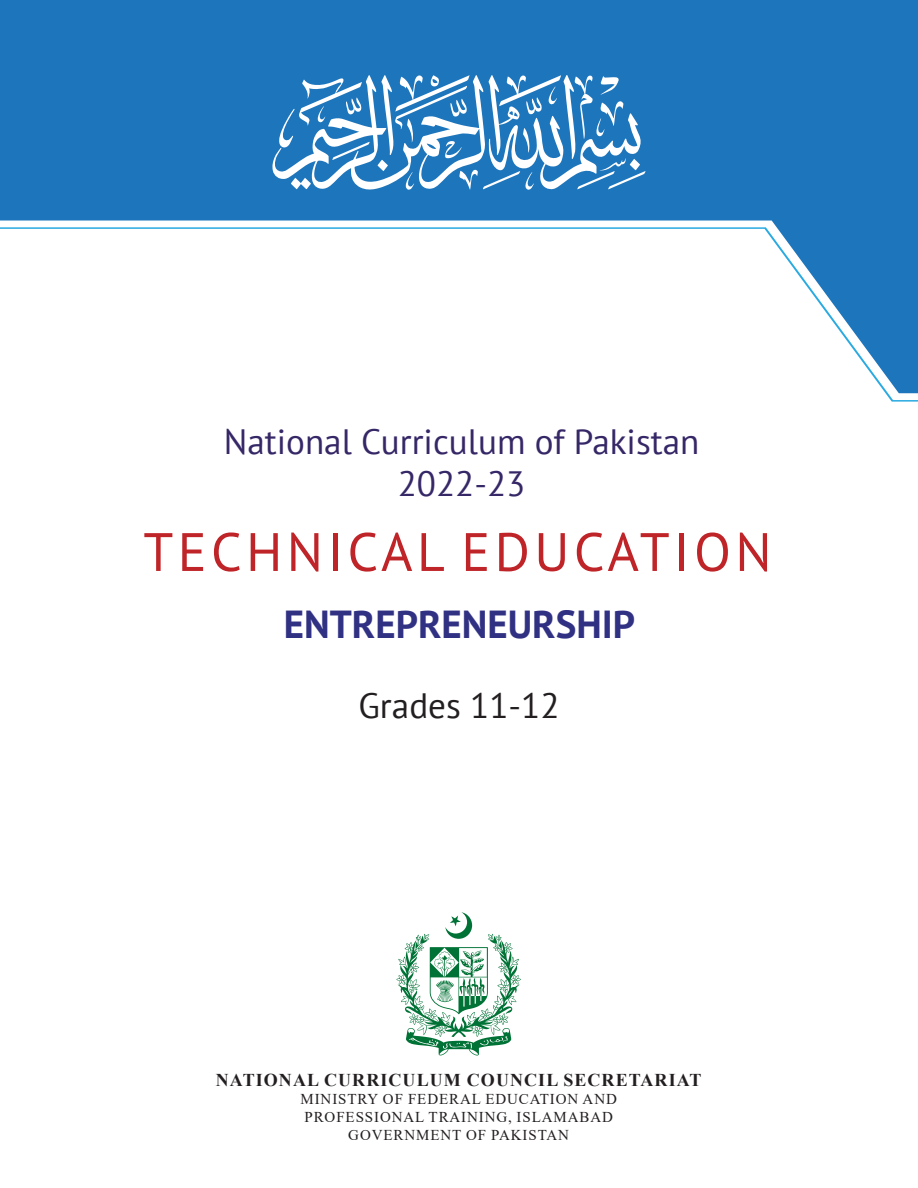
<style>
.page{position:relative;width:918px;height:1188px;background:#fff}
.page>*{position:absolute;margin:0;border:0;box-sizing:border-box;transform-origin:0 0}
.t1{font:54px "PT Sans";letter-spacing:.08em;color:#bf2428}
.t2{font:700 39px "PT Sans";color:#313184}
.t3{font:35.1px/42.2px "PT Sans";color:#362767;text-align:center}
.t4{font:35.1px "PT Sans";color:#231f20}
.t5{font:700 18px "Times New Roman";letter-spacing:.06em;color:#231f20}
.t6{font:15px/18px "Times New Roman";letter-spacing:.06em;color:#231f20;text-align:center}
</style>
<div class="page">
<svg style="left:0;top:0;width:918px;height:393px;fill:#1d75bc"></svg>
<svg style="left:272px;top:75px;width:374px;height:115px"></svg>
<svg style="left:396px;top:912px;width:125px;height:144px"></svg>
<h3 class="t3" style="left:224px;top:420px;width:477px">National Curriculum of Pakistan<br>2022-23</h3>
<h1 class="t1" style="left:143px;top:517px;width:630px">TECHNICAL EDUCATION</h1>
<h2 class="t2" style="left:284px;top:599px;width:353px">ENTREPRENEURSHIP</h2>
<h3 class="t4" style="left:358px;top:683px;width:203px">Grades 11-12</h3>
<p class="t5" style="left:216px;top:1067px;width:487px">NATIONAL CURRICULUM COUNCIL SECRETARIAT</p>
<p class="t6" style="left:300px;top:1089px;width:318px">MINISTRY OF FEDERAL EDUCATION AND<br>PROFESSIONAL TRAINING, ISLAMABAD<br>GOVERNMENT OF PAKISTAN</p>
</div>
